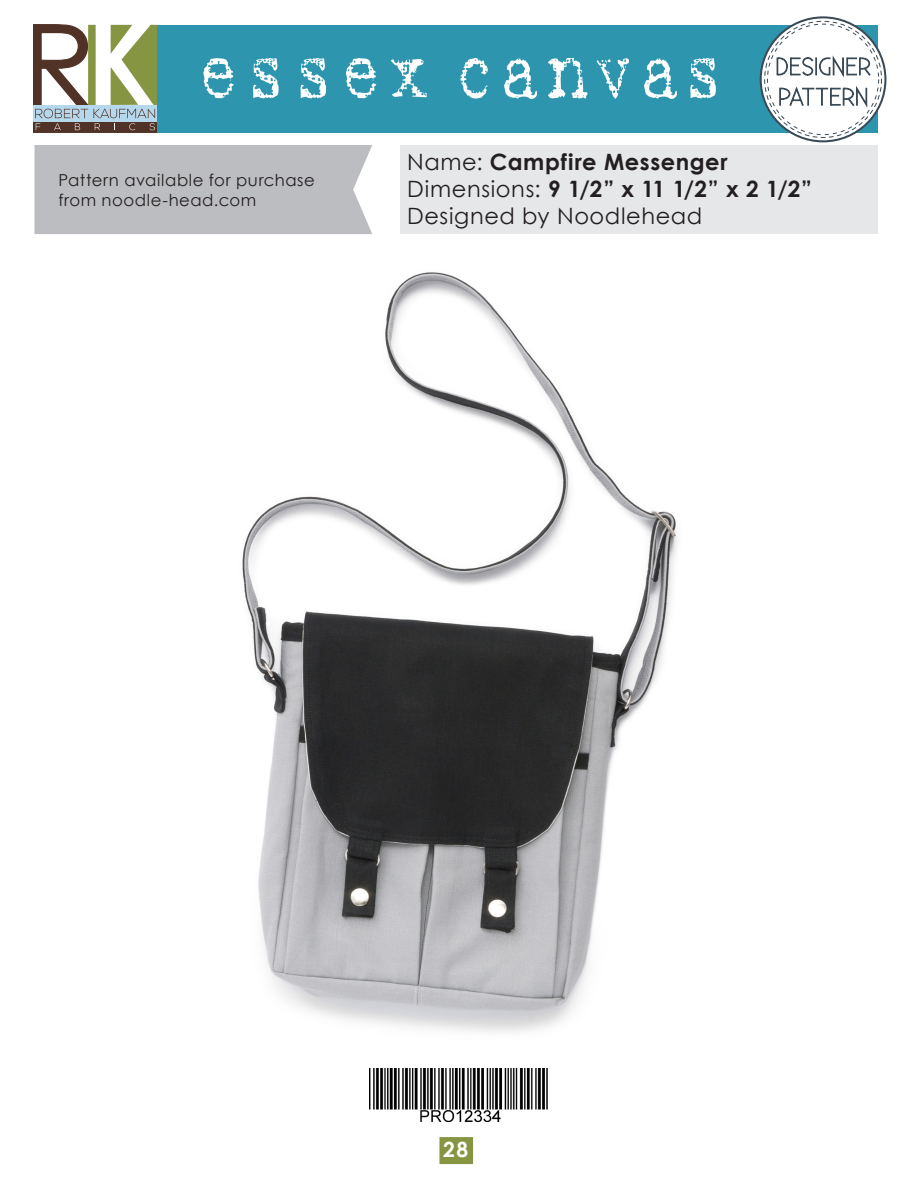
<style>
.page{position:relative;width:918px;height:1188px;background:#fff}
.page>*{position:absolute;margin:0;border:0;box-sizing:border-box;transform-origin:0 0}
.t1{font:700 22.5px "Century Gothic";letter-spacing:.03em;color:#231f20}
.t2{font:22.5px "Century Gothic";letter-spacing:.025em;color:#231f20}
.t3{font:700 21px "Century Gothic";color:#fff}
.t4{font:16.5px "Century Gothic";letter-spacing:.03em;color:#231f20}
.s1{font-weight:400}
</style>
<div class="page">
<div style="left:439px;top:1137px;width:34px;height:27px;background:#869541"></div>
<div style="left:35px;top:145px;width:337px;height:89px;background:#bcbdc0"></div>
<img style="left:242px;top:272px;width:435px;height:760px">
<img style="left:369px;top:1068px;width:179px;height:54px">
<div style="left:400px;top:146px;width:478px;height:88px;background:#e6e7e9"></div>
<div style="left:153px;top:25px;width:725px;height:107px;background:#2d95ae"></div>
<svg style="left:203px;top:58px;width:31px;height:40px"></svg>
<svg style="left:253px;top:58px;width:26px;height:40px"></svg>
<svg style="left:301px;top:58px;width:25px;height:40px"></svg>
<svg style="left:346px;top:58px;width:30px;height:40px"></svg>
<svg style="left:391px;top:59px;width:36px;height:38px"></svg>
<svg style="left:460px;top:58px;width:28px;height:40px"></svg>
<svg style="left:504px;top:58px;width:33px;height:41px"></svg>
<svg style="left:548px;top:58px;width:40px;height:40px"></svg>
<svg style="left:597px;top:58px;width:32px;height:41px"></svg>
<svg style="left:644px;top:58px;width:33px;height:41px"></svg>
<svg style="left:690px;top:58px;width:26px;height:40px"></svg>
<svg style="left:34px;top:25px;width:123px;height:107px"></svg>
<svg style="left:761px;top:17px;width:124px;height:124px"></svg>
<div style="left:760px;top:16px;width:126px;height:126px;border:2px solid #3a4a57;border-radius:50%"></div>
<svg style="left:765px;top:21px;width:117px;height:116px"></svg>
<div style="left:767px;top:24px;width:112px;height:111px;background:#fff;border-radius:50%"></div>
<svg style="left:776px;top:55px;width:95px;height:55px"></svg>
<p class="t4" style="left:58px;top:168px;width:258px">Pattern available for purchase</p>
<p class="t4" style="left:58px;top:188px;width:200px">from noodle-head.com</p>
<p class="t1" style="left:407px;top:145px;width:322px"><span class="s1">Name:</span> Campfire Messenger</p>
<p class="t1" style="left:407px;top:172px;width:406px"><span class="s1">Dimensions:</span> 9 1/2” x 11 1/2” x 2 1/2”</p>
<p class="t2" style="left:407px;top:200px;width:297px">Designed by Noodlehead</p>
<p class="t3" style="left:443px;top:1134px;width:26px">28</p>
</div>
